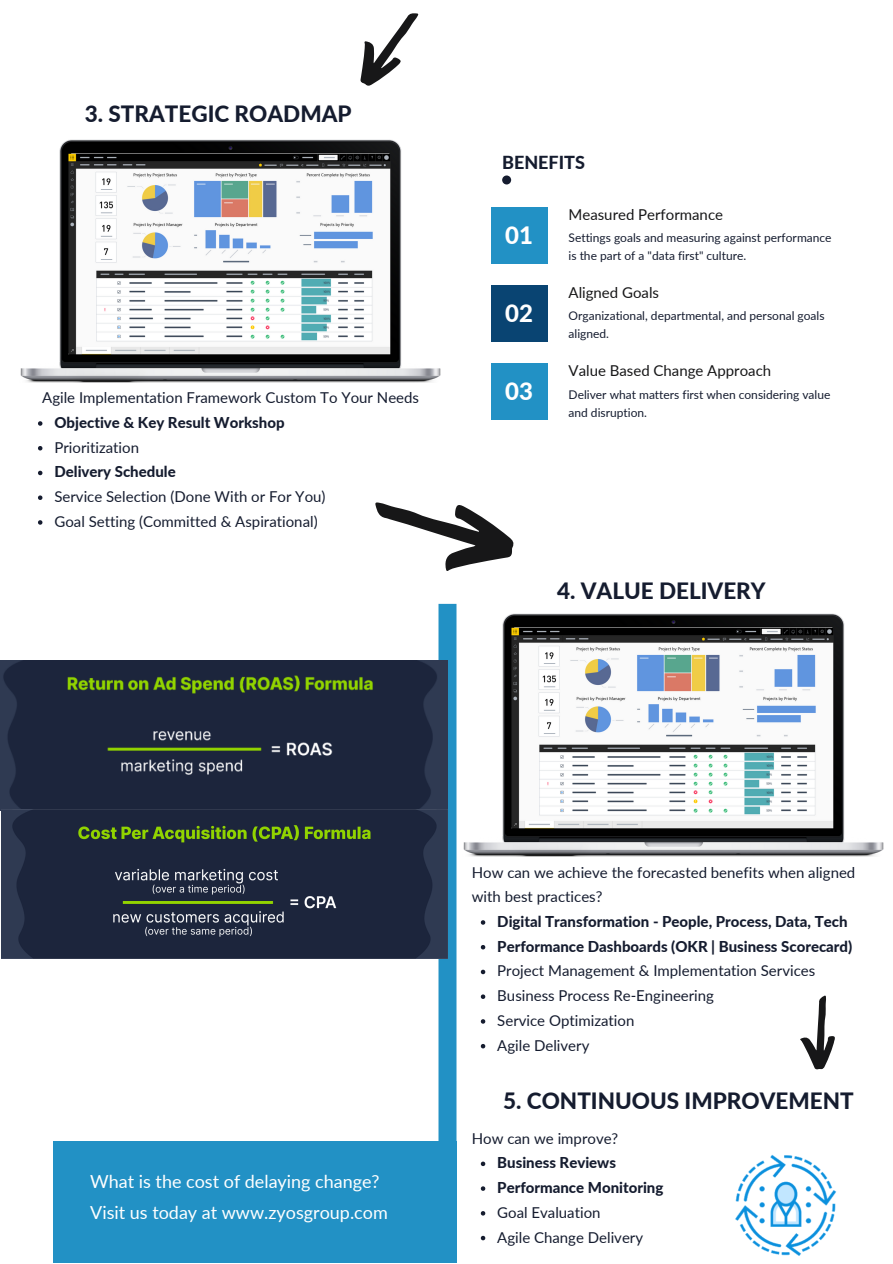
<style>
.page{position:relative;width:893px;height:1264px;background:#fff}
.page>*{position:absolute;margin:0;border:0;box-sizing:border-box;transform-origin:0 0}
.t1{font:800 24px "Lato";color:#fff}
.t2{font:800 22.5px "Lato";color:#151c2f}
.t3{font:18px/31.5px "Lato";color:#fff}
.t4{font:800 18px "Lato";color:#151c2f}
.t5{font:15px/24.8px "Lato";color:#151c2f}
.t6{font:800 15px/24.8px "Lato";color:#151c2f}
.t7{font:15px "Lato";color:#171718}
.t8{font:12px/18px "Lato";color:#151c2f}
</style>
<div class="page">
<div style="left:53px;top:1141px;width:403px;height:121px;background:#2291c5"></div>
<div style="left:438px;top:604px;width:18px;height:658px;background:#2291c5"></div>
<div style="left:502px;top:175px;width:9px;height:9px;background:#151c2f;border-radius:50%"></div>
<div style="left:491px;top:207px;width:56px;height:56px;background:#2291c5"></div>
<div style="left:491px;top:285px;width:56px;height:56px;background:#094472"></div>
<div style="left:491px;top:363px;width:56px;height:56px;background:#2291c5"></div>
<img style="left:463px;top:613px;width:421px;height:243px">
<img style="left:20px;top:139px;width:421px;height:243px">
<img style="left:735px;top:1154px;width:102px;height:102px">
<img style="left:0;top:660px;width:447px;height:151px">
<img style="left:1px;top:809px;width:446px;height:149px">
<svg style="left:481px;top:920px;width:4px;height:4px"></svg>
<svg style="left:481px;top:945px;width:4px;height:4px"></svg>
<svg style="left:481px;top:969px;width:4px;height:5px"></svg>
<svg style="left:481px;top:994px;width:4px;height:4px"></svg>
<svg style="left:481px;top:1019px;width:4px;height:4px"></svg>
<svg style="left:481px;top:1044px;width:4px;height:4px"></svg>
<svg style="left:38px;top:421px;width:4px;height:5px"></svg>
<svg style="left:38px;top:446px;width:4px;height:4px"></svg>
<svg style="left:38px;top:471px;width:4px;height:4px"></svg>
<svg style="left:38px;top:495px;width:4px;height:5px"></svg>
<svg style="left:38px;top:520px;width:4px;height:4px"></svg>
<svg style="left:481px;top:1161px;width:4px;height:5px"></svg>
<svg style="left:481px;top:1186px;width:4px;height:4px"></svg>
<svg style="left:481px;top:1211px;width:4px;height:4px"></svg>
<svg style="left:481px;top:1235px;width:4px;height:5px"></svg>
<svg style="left:360px;top:13px;width:59px;height:73px"></svg>
<svg style="left:375px;top:502px;width:139px;height:69px"></svg>
<svg style="left:800px;top:995px;width:35px;height:75px"></svg>
<h2 class="t2" style="left:85px;top:100px;width:268px">3. STRATEGIC ROADMAP</h2>
<p class="t5" style="left:42px;top:385px;width:378px">Agile Implementation Framework Custom To Your Needs</p>
<p class="t6" style="left:54px;top:410px;width:231px">Objective &amp; Key Result Workshop</p>
<p class="t5" style="left:54px;top:434px;width:86px">Prioritization</p>
<p class="t6" style="left:54px;top:459px;width:123px">Delivery Schedule</p>
<p class="t5" style="left:54px;top:484px;width:272px">Service Selection (Done With or For You)<br>Goal Setting (Committed &amp; Aspirational)</p>
<p class="t4" style="left:502px;top:151px;width:84px">BENEFITS</p>
<h1 class="t1" style="left:505px;top:220px;width:29px">01</h1>
<h1 class="t1" style="left:505px;top:298px;width:29px">02</h1>
<h1 class="t1" style="left:505px;top:376px;width:29px">03</h1>
<p class="t7" style="left:568px;top:205px;width:156px">Measured Performance</p>
<p class="t8" style="left:568px;top:229px;width:264px">Settings goals and measuring against performance is the part of a "data first" culture.</p>
<p class="t7" style="left:568px;top:283px;width:92px">Aligned Goals</p>
<p class="t8" style="left:568px;top:307px;width:257px">Organizational, departmental, and personal goals aligned.</p>
<p class="t7" style="left:568px;top:361px;width:204px">Value Based Change Approach</p>
<p class="t8" style="left:568px;top:385px;width:263px">Deliver what matters first when considering value and disruption.</p>
<h2 class="t2" style="left:557px;top:577px;width:210px">4. VALUE DELIVERY</h2>
<p class="t3" style="left:90px;top:1164px;width:299px">What is the cost of delaying change?<br>Visit us today at www.zyosgroup.com</p>
<p class="t5" style="left:472px;top:859px;width:385px">How can we achieve the forecasted benefits when aligned with best practices?</p>
<p class="t6" style="left:497px;top:908px;width:356px">Digital Transformation - People, Process, Data, Tech<br>Performance Dashboards (OKR | Business Scorecard)</p>
<p class="t5" style="left:497px;top:958px;width:319px">Project Management &amp; Implementation Services<br>Business Process Re-Engineering<br>Service Optimization<br>Agile Delivery</p>
<h2 class="t2" style="left:503px;top:1086px;width:352px">5. CONTINUOUS IMPROVEMENT</h2>
<p class="t5" style="left:472px;top:1125px;width:148px">How can we improve?</p>
<p class="t6" style="left:497px;top:1150px;width:168px">Business Reviews<br>Performance Monitoring</p>
<p class="t5" style="left:497px;top:1199px;width:147px">Goal Evaluation<br>Agile Change Delivery</p>
</div>
